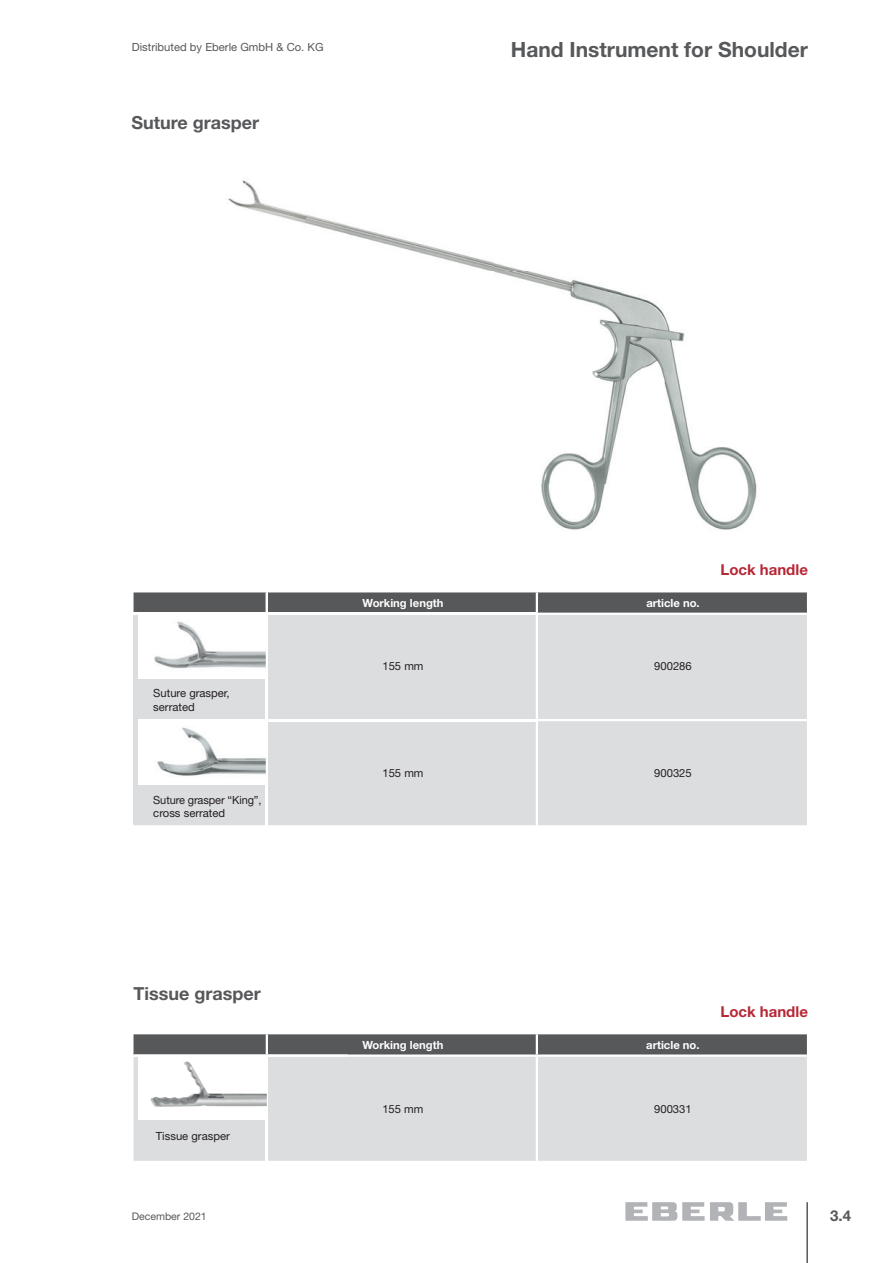
<style>
.page{position:relative;width:893px;height:1263px;background:#fff}
.page>*{position:absolute;margin:0;border:0;box-sizing:border-box;transform-origin:0 0}
.t1{font:700 21px "Helvetica Neue LT";color:#57585a}
.t2{font:700 18px "Helvetica Neue LT";color:#57585a}
.t3{font:700 15px "Helvetica Neue LT";color:#b72837}
.t4{font:700 15px "Helvetica Neue LT";color:#57585a}
.t5{font:11.25px/13.5px "Helvetica Neue LT";color:#231f20}
.t6{font:700 11.25px "Helvetica Neue LT";color:#fff}
.t7{font:11.25px "Helvetica Neue LT";color:#57585a}
.t8{font:10.5px "Helvetica Neue LT";color:#57585a}
</style>
<div class="page">
<hr style="left:806px;top:1202px;width:2px;height:61px;background:#57585a">
<svg style="left:625px;top:1202px;width:162px;height:19px"></svg>
<svg style="left:134px;top:592px;width:673px;height:21px;background:#606163"></svg>
<div style="left:134px;top:615px;width:673px;height:210px;background:#dcdddf"></div>
<hr style="left:134px;top:719px;width:133px;height:2px;background:#fff">
<hr style="left:267px;top:719px;width:270px;height:2px;background:#fff">
<hr style="left:537px;top:719px;width:270px;height:2px;background:#fff">
<hr style="left:536px;top:592px;width:2px;height:21px;background:#fff">
<hr style="left:536px;top:615px;width:2px;height:104px;background:#fff">
<hr style="left:536px;top:721px;width:2px;height:104px;background:#fff">
<hr style="left:134px;top:615px;width:4px;height:208px;background:#dcdddf">
<img style="left:228px;top:180px;width:529px;height:350px">
<img style="left:138px;top:721px;width:128px;height:63px">
<img style="left:138px;top:615px;width:128px;height:63px">
<div style="left:134px;top:1034px;width:673px;height:20px;background:#57585a"></div>
<div style="left:134px;top:1057px;width:673px;height:104px;background:#dcdddf"></div>
<hr style="left:266px;top:1057px;width:2px;height:104px;background:#fff">
<hr style="left:266px;top:1034px;width:2px;height:20px;background:#fff">
<hr style="left:536px;top:1034px;width:2px;height:20px;background:#fff">
<hr style="left:536px;top:1057px;width:2px;height:104px;background:#fff">
<div style="left:138px;top:1056px;width:129px;height:64px;background:#fff"></div>
<img style="left:150px;top:1061px;width:117px;height:46px">
<hr style="left:266px;top:592px;width:2px;height:235px;background:#fff">
<p class="t7" style="left:132px;top:41px;width:193px">Distributed by Eberle GmbH &amp; Co. KG</p>
<h2 class="t2" style="left:132px;top:111px;width:129px">Suture grasper</h2>
<h1 class="t1" style="left:511px;top:37px;width:299px">Hand Instrument for Shoulder</h1>
<p class="t5" style="left:153px;top:686px;width:78px">Suture grasper, serrated</p>
<p class="t5" style="left:153px;top:793px;width:110px">Suture grasper “King”, cross serrated</p>
<h2 class="t2" style="left:133px;top:983px;width:129px">Tissue grasper</h2>
<p class="t5" style="left:156px;top:1129px;width:75px">Tissue grasper</p>
<p class="t6" style="left:362px;top:596px;width:83px">Working length</p>
<p class="t6" style="left:646px;top:596px;width:55px">article no.</p>
<p class="t5" style="left:382px;top:659px;width:43px">155 mm</p>
<p class="t5" style="left:654px;top:659px;width:39px">900286</p>
<h3 class="t3" style="left:720px;top:560px;width:89px">Lock handle</h3>
<p class="t5" style="left:382px;top:766px;width:43px">155 mm</p>
<p class="t5" style="left:654px;top:766px;width:39px">900325</p>
<p class="t6" style="left:362px;top:1038px;width:83px">Working length</p>
<p class="t6" style="left:646px;top:1038px;width:55px">article no.</p>
<p class="t5" style="left:382px;top:1102px;width:43px">155 mm</p>
<p class="t5" style="left:654px;top:1102px;width:39px">900331</p>
<h3 class="t3" style="left:720px;top:1003px;width:89px">Lock handle</h3>
<p class="t8" style="left:132px;top:1210px;width:76px">December 2021</p>
<h3 class="t4" style="left:830px;top:1206px;width:22px">3.4</h3>
</div>
